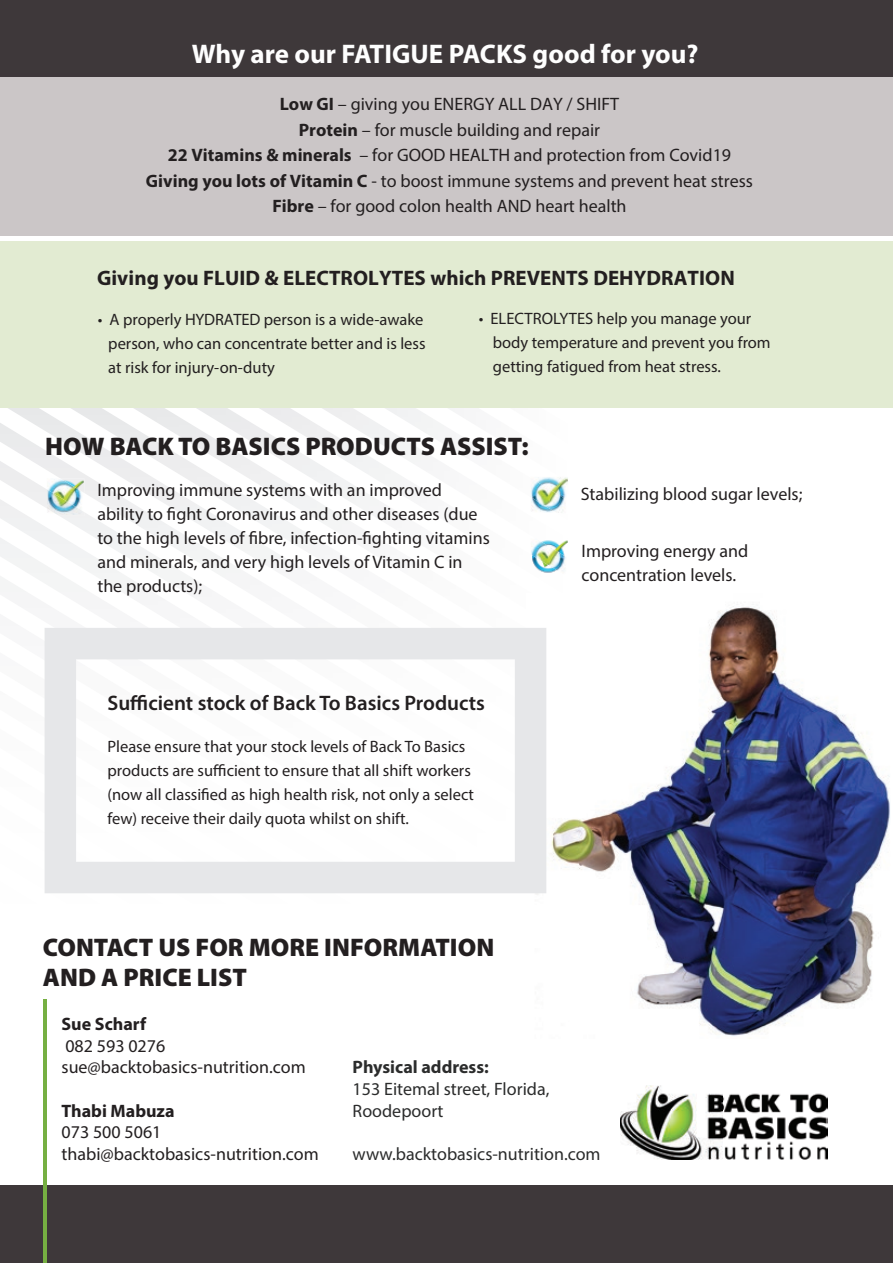
<style>
.page{position:relative;width:893px;height:1263px;background:#fff}
.page>*{position:absolute;margin:0;border:0;box-sizing:border-box;transform-origin:0 0}
.t1{font:700 27px "Myriad Pro";color:#fefefe}
.t2{font:900 25.5px/30.6px "Myriad Pro";color:#231f20}
.t3{font:700 21px "Myriad Pro";letter-spacing:.005em;color:#231f20}
.t4{font:600 21px "Myriad Pro";color:#231f20}
.t5{font:18px/24px "Myriad Pro";color:#231f20}
.t6{font:18px/21.6px "Myriad Pro";color:#2b2c2c}
.t7{font:700 18px "Myriad Pro";color:#231f20}
.t8{font:700 18px "Myriad Pro";color:#2b2c2c}
.t9{font:16.5px/24px "Myriad Pro";color:#231f20}
.s1{font-weight:700}
</style>
<div class="page">
<img style="left:7px;top:408px;width:314px;height:53px">
<img style="left:535px;top:606px;width:355px;height:430px">
<svg style="left:45px;top:628px;width:501px;height:265px"></svg>
<div style="left:0;top:1186px;width:893px;height:77px;background:#3e383a"></div>
<img style="left:531px;top:478px;width:37px;height:36px">
<img style="left:47px;top:478px;width:13px;height:11px">
<img style="left:60px;top:478px;width:24px;height:11px">
<img style="left:47px;top:489px;width:37px;height:27px">
<img style="left:531px;top:539px;width:36px;height:20px">
<img style="left:531px;top:554px;width:35px;height:21px">
<img style="left:536px;top:539px;width:32px;height:19px">
<hr style="left:44px;top:1000px;width:3px;height:263px;background:#76af42">
<div style="left:0;top:0;width:893px;height:77px;background:#3e383a"></div>
<div style="left:0;top:77px;width:893px;height:158px;background:#cbc6c7"></div>
<div style="left:0;top:241px;width:893px;height:167px;background:#e2ebd2"></div>
<img style="left:620px;top:1086px;width:208px;height:74px">
<h1 class="t1" style="left:192px;top:43px;width:508px">Why are our FATIGUE PACKS good for you?</h1>
<p class="t5" style="left:146px;top:93px;width:608px;line-height:25.5px;text-align:center"><span class="s1">Low GI</span> – giving you ENERGY ALL DAY / SHIFT<br><span class="s1">Protein</span> – for muscle building and repair<br><span class="s1">22 Vitamins &amp; minerals</span> – for GOOD HEALTH and protection from Covid19<br><span class="s1">Giving you lots of Vitamin C</span> - to boost immune systems and prevent heat stress <span class="s1">Fibre</span> – for good colon health AND heart health</p>
<p class="t3" style="left:97px;top:270px;width:639px">Giving you FLUID &amp; ELECTROLYTES which PREVENTS DEHYDRATION</p>
<p class="t9" style="left:108px;top:309px;width:319px;text-indent:-10px">• A properly HYDRATED person is a wide-awake person, who can concentrate better and is less at risk for injury-on-duty</p>
<p class="t9" style="left:493px;top:308px;width:279px;text-indent:-14px">• ELECTROLYTES help you manage your body temperature and prevent you from getting fatigued from heat stress.</p>
<h2 class="t2" style="left:45px;top:431px;width:485px">HOW BACK TO BASICS PRODUCTS ASSIST:</h2>
<p class="t5" style="left:97px;top:480px;width:394px">Improving immune systems with an improved ability to fight Coronavirus and other diseases (due to the high levels of fibre, infection-fighting vitamins and minerals, and very high levels of Vitamin C in the products);</p>
<p class="t4" style="left:107px;top:695px;width:379px">Sufficient stock of Back To Basics Products</p>
<p class="t9" style="left:107px;top:736px;width:368px">Please ensure that your stock levels of Back To Basics products are sufficient to ensure that all shift workers (now all classified as high health risk, not only a select few) receive their daily quota whilst on shift.</p>
<h2 class="t2" style="left:43px;top:931px;width:453px">CONTACT US FOR MORE INFORMATION<br>AND A PRICE LIST</h2>
<p class="t5" style="left:581px;top:483px;width:223px">Stabilizing blood sugar levels;</p>
<p class="t5" style="left:581px;top:541px;width:168px">Improving energy and concentration levels.</p>
<p class="t7" style="left:62px;top:1017px;width:86px">Sue Scharf</p>
<p class="t5" style="left:62px;top:1036px;width:246px;line-height:21.6px">082 593 0276 sue@backtobasics-nutrition.com</p>
<p class="t7" style="left:62px;top:1104px;width:115px">Thabi Mabuza</p>
<p class="t5" style="left:62px;top:1123px;width:259px;line-height:21.6px">073 500 5061 thabi@backtobasics-nutrition.com</p>
<p class="t8" style="left:353px;top:1060px;width:138px">Physical address:</p>
<p class="t6" style="left:353px;top:1079px;width:198px">153 Eitemal street, Florida,<br>Roodepoort</p>
<p class="t6" style="left:353px;top:1144px;width:249px">www.backtobasics-nutrition.com</p>
</div>
